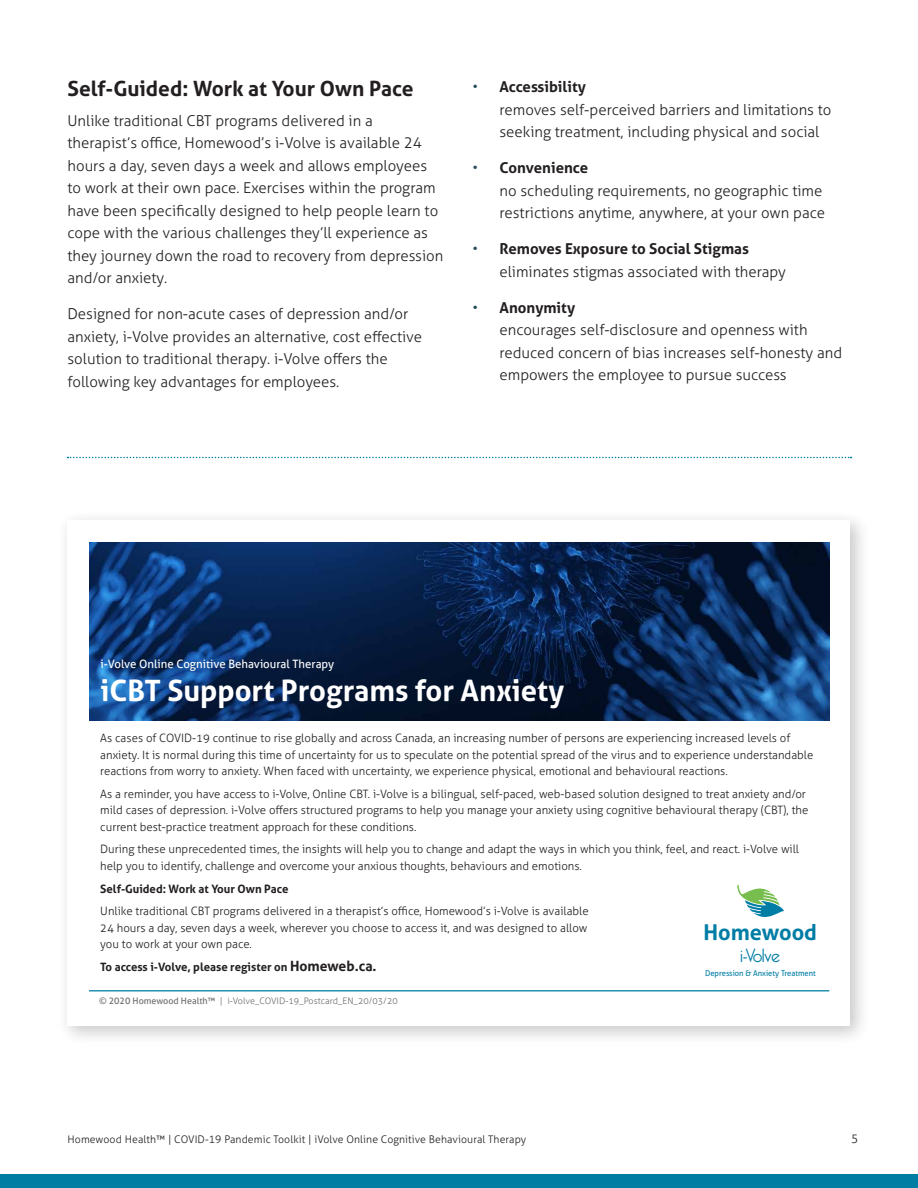
<style>
.page{position:relative;width:918px;height:1188px;background:#fff}
.page>*{position:absolute;margin:0;border:0;box-sizing:border-box;transform-origin:0 0}
.t1{font:700 29.55px "Aller";color:#fff}
.t2{font:700 21.75px "Aller";color:#007da5}
.Subhead{font:700 21px "Aller";color:#231f20}
.t3{font:300 18.75px "Bellerose";color:#007da5}
.Body{font:300 15px/22.5px "Aller";color:#231f20}
.t4{font:300 12px "Aller";color:#231f20}
.t5{font:300 11.55px/16.6px "Aller";color:#231f20}
.t6{font:700 11.55px "Aller";color:#231f20}
.t7{font:11.55px "Aller";color:#fff}
.t8{font:300 10.5px "Aller";letter-spacing:.01em;color:#231f20}
.t9{font:300 9px "Aller";color:#6c6d70}
.t10{font:7.95px "Aller";color:#007da5;scale:.95 1}
.s1{color:#244b59}
.s2{font-weight:700}
.s3{font-size:14.1px}
.s4{font-weight:400}
</style>
<div class="page">
<div style="left:0;top:1174px;width:918px;height:14px;background:#007da3"></div>
<div style="left:57px;top:510px;width:814px;height:536px;background:#231f20;opacity:.25"></div>
<div style="left:68px;top:521px;width:782px;height:505px;background:#fff"></div>
<img style="left:89px;top:542px;width:740px;height:179px">
<svg style="left:737px;top:885px;width:47px;height:32px"></svg>
<hr style="left:89px;top:990px;width:740px;height:1px;background:#007da5">
<svg style="left:68px;top:457px;width:783px;height:1px"></svg>
<p class="Subhead" style="left:68px;top:76px;width:347px">Self-Guided: Work at Your Own Pace</p>
<p class="Body" style="left:68px;top:109px;width:377px">Unlike traditional CBT programs delivered in a therapist’s office, Homewood’s i-Volve is available 24 hours a day, seven days a week and allows employees to work at their own pace. Exercises within the program have been specifically designed to help people learn to cope with the various challenges they’ll experience as they journey down the road to recovery from depression and/or anxiety.</p>
<p class="Body" style="left:68px;top:303px;width:356px">Designed for non-acute cases of depression and/or anxiety, i-Volve provides an alternative, cost effective solution to traditional therapy. i-Volve offers the following key advantages for employees.</p>
<p class="Body" style="left:500px;top:76px;width:334px;text-indent:-27px"><span class="s1">•</span> <span class="s2">Accessibility<br></span>removes self-perceived barriers and limitations to seeking treatment, including physical and social</p>
<p class="Body" style="left:500px;top:157px;width:327px;text-indent:-27px"><span class="s1">•</span> <span class="s2">Convenience<br></span>no scheduling requirements, no geographic time restrictions anytime, anywhere, at your own pace</p>
<p class="Body" style="left:500px;top:238px;width:288px;text-indent:-27px"><span class="s1">•</span> <span class="s2">Removes Exposure to Social Stigmas </span>eliminates stigmas associated with therapy</p>
<p class="Body" style="left:500px;top:296px;width:344px;text-indent:-27px"><span class="s1">•</span> <span class="s2">Anonymity<br></span>encourages self-disclosure and openness with reduced concern of bias increases self-honesty and empowers the employee to pursue success</p>
<p class="t7" style="left:101px;top:657px;width:235px">i-Volve Online Cognitive Behavioural Therapy</p>
<p class="t1" style="left:101px;top:672px;width:465px">iCBT Support Programs for Anxiety</p>
<p class="t5" style="left:100px;top:730px;width:715px">As cases of COVID-19 continue to rise globally and across Canada, an increasing number of persons are experiencing increased levels of anxiety. It is normal during this time of uncertainty for us to speculate on the potential spread of the virus and to experience understandable reactions from worry to anxiety. When faced with uncertainty, we experience physical, emotional and behavioural reactions.</p>
<p class="t5" style="left:100px;top:785px;width:710px">As a reminder, you have access to i-Volve, Online CBT. i-Volve is a bilingual, self-paced, web-based solution designed to treat anxiety and/or mild cases of depression. i-Volve offers structured programs to help you manage your anxiety using cognitive behavioural therapy (CBT), the current best-practice treatment approach for these conditions.</p>
<p class="t5" style="left:100px;top:841px;width:700px">During these unprecedented times, the insights will help you to change and adapt the ways in which you think, feel, and react. i-Volve will help you to identify, challenge and overcome your anxious thoughts, behaviours and emotions.</p>
<p class="t5" style="left:100px;top:877px;width:490px;line-height:22.5px"><span class="s2">Self-Guided: Work at Your Own Pace<br></span>Unlike traditional CBT programs delivered in a therapist’s office, Homewood’s i-Volve is available</p>
<p class="t5" style="left:100px;top:919px;width:489px">24 hours a day, seven days a week, wherever you choose to access it, and was designed to allow you to work at your own pace.</p>
<p class="t6" style="left:100px;top:959px;width:278px">To access i-Volve, please register on <span class="s3">Homeweb.ca.</span></p>
<p class="t2" style="left:703px;top:919px;width:115px">Homewood</p>
<p class="t10" style="left:705px;top:969px;width:118px">Depression &amp; Anxiety Treatment</p>
<p class="t3" style="left:741px;top:945px;width:41px">i-Volve</p>
<p class="t9" style="left:99px;top:995px;width:300px"><span class="s4">© 2020 Homewood Health™</span> | i-Volve_COVID-19_Postcard_EN_20/03/20</p>
<p class="t8" style="left:68px;top:1133px;width:460px">Homewood Health™ | COVID-19 Pandemic Toolkit | iVolve Online Cognitive Behavioural Therapy</p>
<p class="t4" style="left:851px;top:1132px;width:9px">5</p>
</div>
